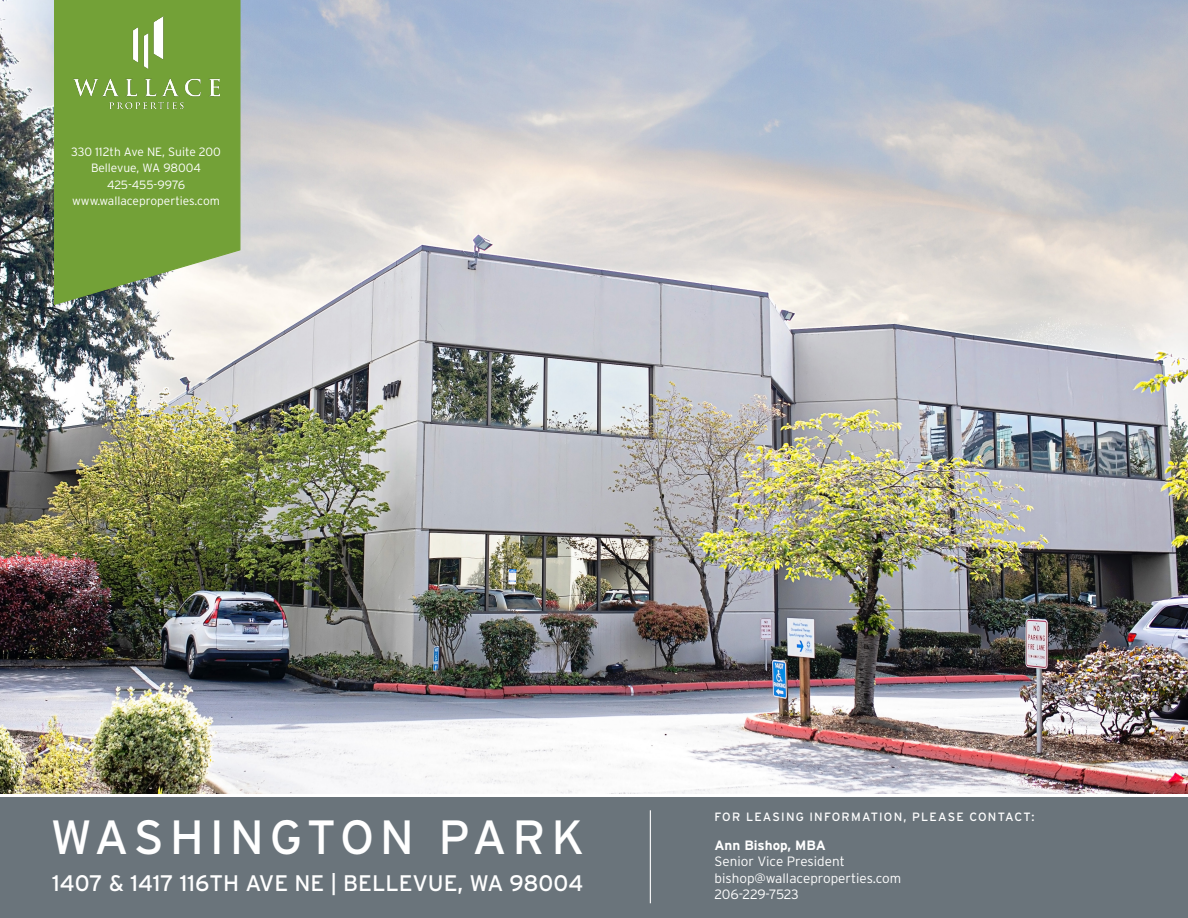
<style>
.page{position:relative;width:1188px;height:918px;background:#fff}
.page>*{position:absolute;margin:0;border:0;box-sizing:border-box;transform-origin:0 0}
.Body{font:48px "Interstate";letter-spacing:.12em;color:#fff}
.Body-2{font:22.5px "Interstate";color:#fff}
.t1{font:300 13.5px "Interstate";color:#fff}
.t2{font:700 13.5px "Interstate";color:#fff}
.t3{font:300 13.5px "Interstate";letter-spacing:-.02em;color:#fff}
.t4{font:300 12px "Interstate";color:#fff}
.Body-3{font:12px "Interstate";letter-spacing:.1em;color:#fff}
</style>
<div class="page">
<img style="left:0;top:0;width:1188px;height:794px">
<div style="left:0;top:797px;width:1188px;height:121px;background:#6a747b"></div>
<hr style="left:650px;top:810px;width:1px;height:93px;background:#fff">
<svg style="left:53px;top:0;width:188px;height:306px;background:#7ea64a"></svg>
<img style="left:74px;top:16px;width:146px;height:92px">
<p class="t4" style="left:71px;top:145px;width:151px">330 112th Ave NE, Suite 200</p>
<p class="t4" style="left:91px;top:161px;width:112px">Bellevue, WA 98004</p>
<p class="t4" style="left:107px;top:178px;width:80px">425-455-9976</p>
<p class="t4" style="left:72px;top:194px;width:149px">www.wallaceproperties.com</p>
<p class="Body" style="left:51px;top:811px;width:535px">WASHINGTON PARK</p>
<p class="Body-2" style="left:52px;top:870px;width:533px">1407 &amp; 1417 116TH AVE NE | BELLEVUE, WA 98004</p>
<p class="Body-3" style="left:715px;top:810px;width:321px">FOR LEASING INFORMATION, PLEASE CONTACT:</p>
<p class="t2" style="left:715px;top:837px;width:113px">Ann Bishop, MBA</p>
<p class="t1" style="left:715px;top:854px;width:132px">Senior Vice President</p>
<p class="t1" style="left:715px;top:870px;width:188px">bishop@wallaceproperties.com</p>
<p class="t3" style="left:715px;top:887px;width:86px">206-229-7523</p>
</div>
